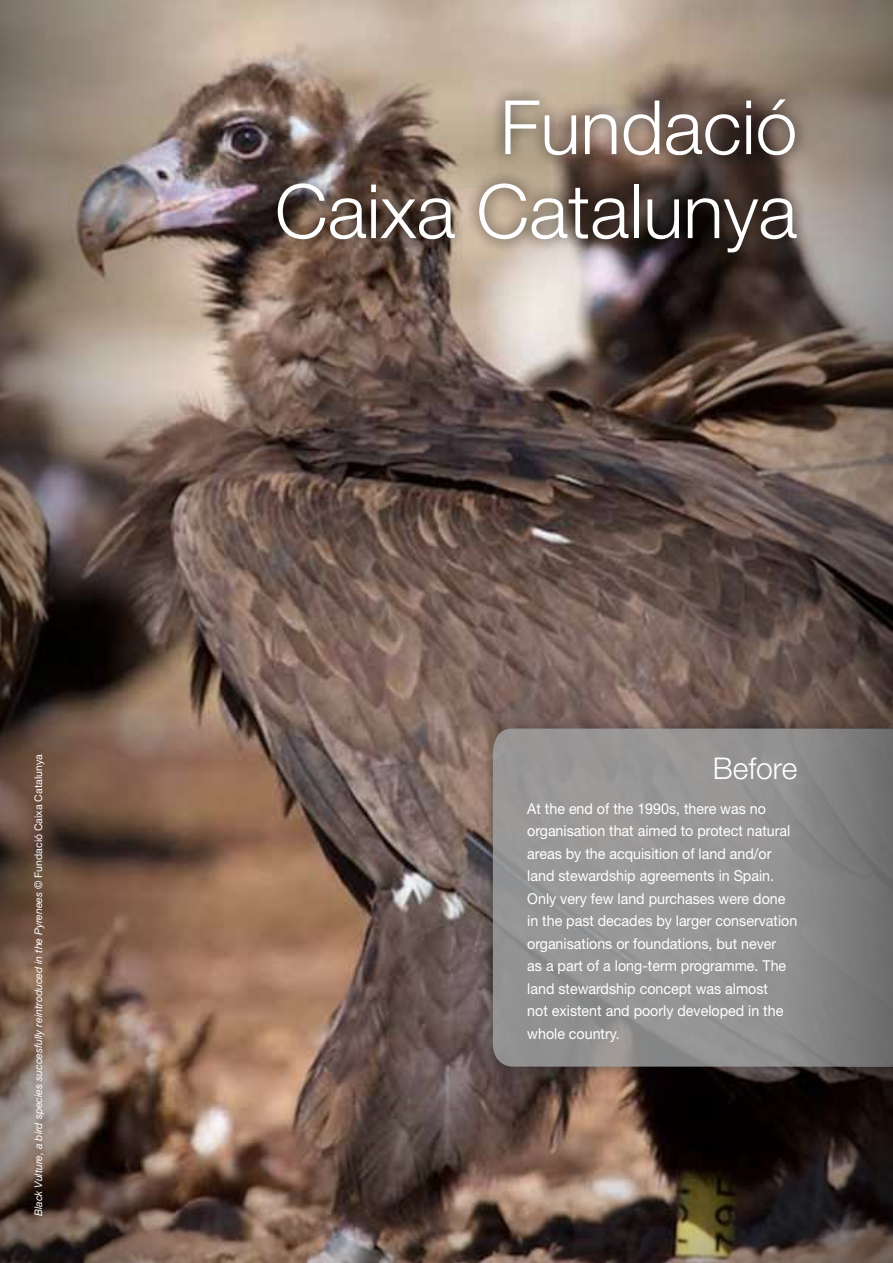
<style>
.page{position:relative;width:893px;height:1263px;background:#fff}
.page>*{position:absolute;margin:0;border:0;box-sizing:border-box;transform-origin:0 0}
.t1{font:300 75px/84px "Helvetica Neue";color:#fff;text-align:right}
.t2{font:300 30px "Helvetica Neue";color:#fff}
.t3{font:15px/22.5px "Helvetica Neue";color:#fff;scale:.95 1}
.t4{font:italic 10.5px "Helvetica Neue";color:#fff}
.s1{font-style:normal}
</style>
<div class="page">
<img style="left:214px;top:0;width:439px;height:1087px">
<svg style="left:653px;top:0;width:240px;height:1087px;background:#6a5b53"></svg>
<svg style="left:0;top:0;width:214px;height:1087px;background:#7e695d"></svg>
<img style="left:0;top:1087px;width:893px;height:176px">
<div style="left:478px;top:714px;width:415px;height:366px;background:#000;opacity:.5"></div>
<svg style="left:493px;top:728px;width:400px;height:339px;background:#959494"></svg>
<div style="left:785px;top:728px;width:108px;height:338px;background:linear-gradient(to right,#929191,#6c6c6d)"></div>
<div style="left:263px;top:85px;width:546px;height:180px;background:#000;opacity:.75"></div>
<p class="t4" style="left:32px;top:1216px;width:463px;rotate:-90deg">Black Vulture, a bird species succesfully reintroduced in the Pyrenees <span class="s1">© Fundació Caixa Catalunya</span></p>
<h1 class="t1" style="left:275px;top:84px;width:524px">Fundació<br>Caixa Catalunya</h1>
<h2 class="t2" style="left:713px;top:750px;width:86px">Before</h2>
<p class="t3" style="left:527px;top:797px;width:286px">At the end of the 1990s, there was no organisation that aimed to protect natural areas by the acquisition of land and/or land stewardship agreements in Spain.<br>Only very few land purchases were done in the past decades by larger conservation organisations or foundations, but never<br>as a part of a long-term programme. The land stewardship concept was almost<br>not existent and poorly developed in the whole country.</p>
</div>
